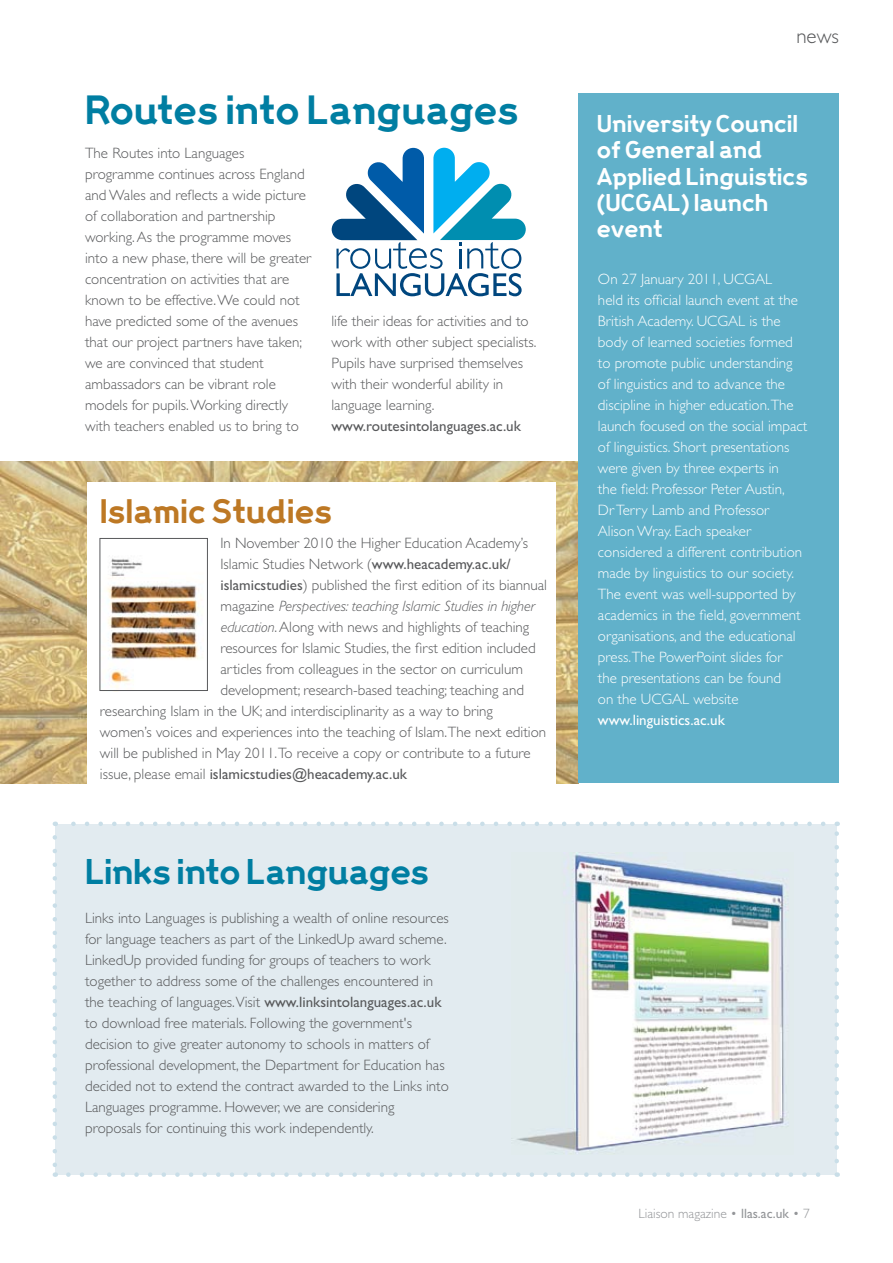
<style>
.page{position:relative;width:893px;height:1263px;background:#fff}
.page>*{position:absolute;margin:0;border:0;box-sizing:border-box;transform-origin:0 0}
.t1{font:700 36px "Progress";color:#007ea2}
.t2{font:700 31.5px "Progress";letter-spacing:-.01em;color:#007ea2}
.t3{font:700 30px "Progress";color:#bd7824}
.t4{font:700 21.45px/26.2px "Progress";color:#fff}
.t5{font:300 21px "Gill Sans Std";color:#58595b}
.t6{font:300 15px/21px "Gill Sans Std";color:#58595b}
.t7{font:300 15px/21px "Gill Sans Std";color:#fff}
.t8{font:15px "Gill Sans Std";color:#58595b}
.t9{font:italic 300 15px "Gill Sans Std";color:#58595b}
.t10{font:15px "Gill Sans Std";color:#fff}
.t11{font:300 13.5px "Gill Sans Std";color:#939598}
.s1{font-weight:400}
.s2{font-style:normal}
.s3{font-style:italic}
.s4{font-weight:300}
</style>
<div class="page">
<div style="left:55px;top:824px;width:782px;height:350px;background:#e2ebf0"></div>
<svg style="left:68px;top:1172px;width:762px;height:5px"></svg>
<svg style="left:71px;top:821px;width:752px;height:5px"></svg>
<svg style="left:53px;top:837px;width:4px;height:340px"></svg>
<svg style="left:834px;top:821px;width:5px;height:340px"></svg>
<img style="left:0;top:462px;width:578px;height:321px">
<div style="left:87px;top:482px;width:468px;height:316px;background:#fff"></div>
<div style="left:578px;top:94px;width:261px;height:689px;background:#61b1ca"></div>
<img style="left:106px;top:558px;width:93px;height:130px">
<div style="left:100px;top:538px;width:108px;height:153px;border:1px solid #58595b"></div>
<img style="left:516px;top:852px;width:272px;height:302px">
<svg style="left:332px;top:148px;width:194px;height:148px"></svg>
<h1 class="t1" style="left:85px;top:85px;width:435px">Routes into Languages</h1>
<p class="t6" style="left:85px;top:143px;width:228px">The Routes into Languages programme continues across England and Wales and reflects a wide picture of collaboration and partnership working. As the programme moves into a new phase, there will be greater concentration on activities that are known to be effective. We could not have predicted some of the avenues that our project partners have taken; we are convinced that student ambassadors can be vibrant role models for pupils. Working directly with teachers enabled us to bring to</p>
<p class="t6" style="left:331px;top:311px;width:206px">life their ideas for activities and to work with other subject specialists.<br>Pupils have surprised themselves with their wonderful ability in language learning.</p>
<p class="t8" style="left:331px;top:418px;width:191px">www.routesintolanguages.ac.uk</p>
<h3 class="t3" style="left:100px;top:491px;width:234px">Islamic Studies</h3>
<p class="t6" style="left:220px;top:533px;width:309px">In November 2010 the Higher Education Academy’s</p>
<p class="t6" style="left:220px;top:554px;width:292px">Islamic Studies Network (<span class="s1">www.heacademy.ac.uk/</span></p>
<p class="t6" style="left:220px;top:575px;width:328px"><span class="s1">islamicstudies</span>) published the first edition of its biannual</p>
<p class="t9" style="left:220px;top:598px;width:316px"><span class="s2">magazine</span> Perspectives: teaching Islamic Studies in higher</p>
<p class="t6" style="left:220px;top:617px;width:310px"><span class="s3">education</span>. Along with news and highlights of teaching</p>
<p class="t6" style="left:220px;top:638px;width:317px">resources for Islamic Studies, the first edition included</p>
<p class="t6" style="left:220px;top:659px;width:304px">articles from colleagues in the sector on curriculum</p>
<p class="t6" style="left:220px;top:680px;width:305px">development; research-based teaching; teaching and</p>
<p class="t6" style="left:100px;top:701px;width:395px">researching Islam in the UK; and interdisciplinarity as a way to bring</p>
<p class="t6" style="left:100px;top:722px;width:448px">women’s voices and experiences into the teaching of Islam.The next edition</p>
<p class="t6" style="left:100px;top:743px;width:432px">will be published in May 2011.To receive a copy or contribute to a future</p>
<p class="t8" style="left:100px;top:765px;width:309px"><span class="s4">issue, please email</span> islamicstudies@heacademy.ac.uk</p>
<h2 class="t2" style="left:85px;top:850px;width:346px">Links into Languages</h2>
<p class="t6" style="left:85px;top:908px;width:365px">Links into Languages is publishing a wealth of online resources for language teachers as part of the LinkedUp award scheme.<br>LinkedUp provided funding for groups of teachers to work together to address some of the challenges encountered in the teaching of languages.Visit <span class="s1">www.linksintolanguages.ac.uk </span>to download free materials. Following the government's decision to give greater autonomy to schools in matters of professional development, the Department for Education has decided not to extend the contract awarded to the Links into Languages programme. However, we are considering proposals for continuing this work independently.</p>
<h3 class="t5" style="left:796px;top:24px;width:44px">news</h3>
<h3 class="t4" style="left:597px;top:110px;width:213px">University Council of General and<br>Applied Linguistics (UCGAL) launch event</h3>
<p class="t7" style="left:598px;top:268px;width:211px">On 27 January 2011, UCGAL<br>held its official launch event at the<br>British Academy. UCGAL is the body of learned societies formed to promote public understanding of linguistics and to advance the discipline in higher education.The launch focused on the social impact of linguistics. Short presentations were given by three experts in<br>the field: Professor Peter Austin,<br>Dr Terry Lamb and Professor<br>Alison Wray. Each speaker considered a different contribution made by linguistics to our society.<br>The event was well-supported by academics in the field, government organisations, and the educational press.The PowerPoint slides for<br>the presentations can be found<br>on the UCGAL website</p>
<p class="t10" style="left:598px;top:711px;width:128px">www.linguistics.ac.uk</p>
<p class="t11" style="left:638px;top:1206px;width:173px">Liaison magazine • <span class="s1">llas.ac.uk</span> • 7</p>
</div>
